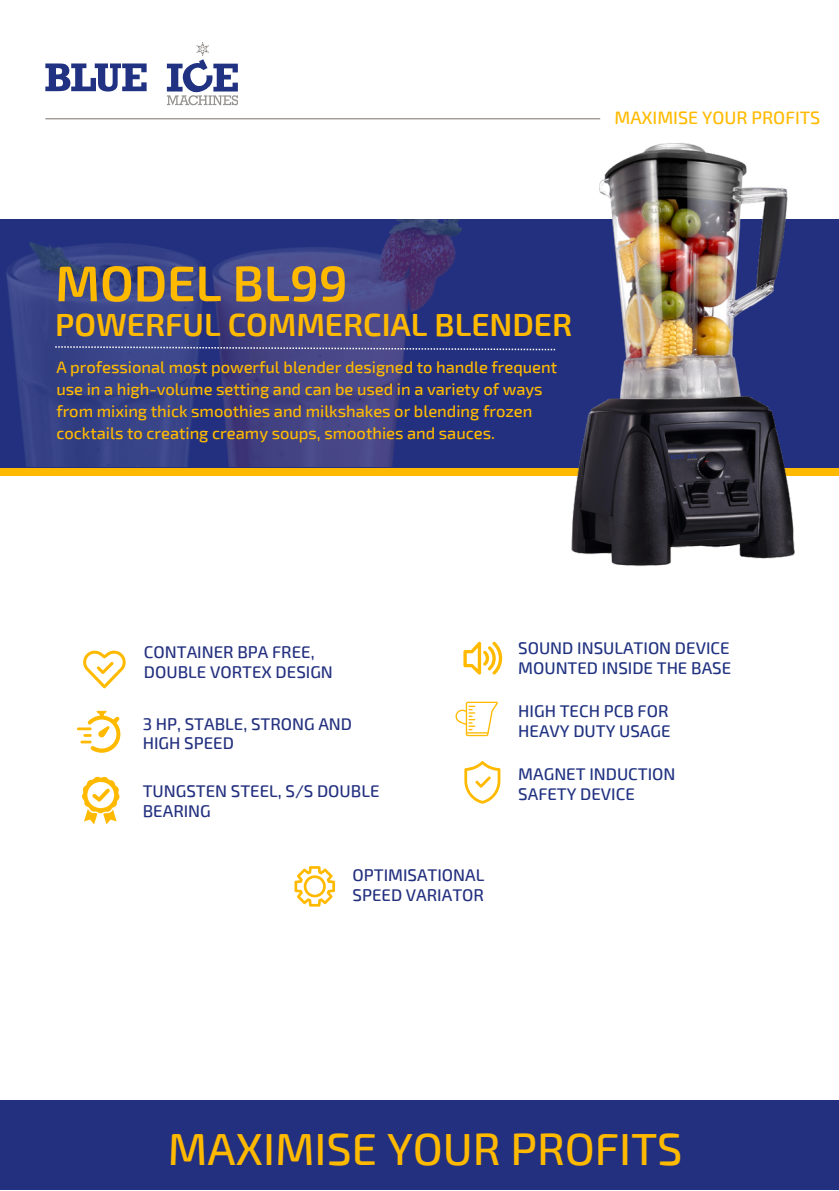
<style>
.page{position:relative;width:839px;height:1191px;background:#fff}
.page>*{position:absolute;margin:0;border:0;box-sizing:border-box;transform-origin:0 0}
.t1{font:600 50px "Exo 2";color:#ffba00}
.t2{font:500 45px "Exo 2";color:#ffba00}
.t3{font:600 32px "Exo 2";color:#ffba00}
.t4{font:500 18px "Exo 2";color:#ffba00}
.t5{font:500 17px/19.8px "Exo 2";color:#23307f}
.t6{font:500 17px/19.8px "Exo 2";color:#203281}
.t7{font:500 16.6px/22px "Exo 2";color:#ffba00}
</style>
<div class="page">
<div style="left:0;top:219px;width:838px;height:252px;background:#23307f"></div>
<svg style="left:45px;top:63px;width:102px;height:29px"></svg>
<div style="left:0;top:468px;width:838px;height:8px;background:#ffba00"></div>
<div style="left:0;top:1100px;width:838px;height:90px;background:#23307f"></div>
<svg style="left:167px;top:42px;width:71px;height:63px"></svg>
<hr style="left:45px;top:118px;width:555px;height:1px;background:#979491">
<img style="left:6px;top:219px;width:456px;height:248px">
<svg style="left:83px;top:651px;width:43px;height:37px"></svg>
<hr style="left:77px;top:727px;width:15px;height:3px;background:#ffba00">
<svg style="left:80px;top:711px;width:40px;height:42px"></svg>
<svg style="left:294px;top:866px;width:41px;height:41px"></svg>
<svg style="left:463px;top:642px;width:39px;height:33px"></svg>
<svg style="left:464px;top:761px;width:36px;height:43px"></svg>
<svg style="left:455px;top:702px;width:43px;height:34px"></svg>
<svg style="left:82px;top:776px;width:37px;height:48px"></svg>
<svg style="left:55px;top:346px;width:500px;height:4px"></svg>
<img style="left:555px;top:118px;width:240px;height:448px">
<svg style="left:670px;top:451px;width:27px;height:9px"></svg>
<p class="t4" style="left:614px;top:106px;width:207px">MAXIMISE YOUR PROFITS</p>
<h1 class="t1" style="left:55px;top:251px;width:294px">MODEL BL99</h1>
<h3 class="t3" style="left:55px;top:304px;width:518px">POWERFUL COMMERCIAL BLENDER</h3>
<p class="t7" style="left:56px;top:355px;width:502px">A professional most powerful blender designed to handle frequent use in a high-volume setting and can be used in a variety of ways from mixing thick smoothies and milkshakes or blending frozen cocktails to creating creamy soups, smoothies and sauces.</p>
<p class="t5" style="left:144px;top:641px;width:190px">CONTAINER BPA FREE,<br>DOUBLE VORTEX DESIGN</p>
<p class="t5" style="left:143px;top:713px;width:211px">3 HP, STABLE, STRONG AND<br>HIGH SPEED</p>
<p class="t5" style="left:143px;top:781px;width:238px">TUNGSTEN STEEL, S/S DOUBLE<br>BEARING</p>
<p class="t5" style="left:352px;top:865px;width:133px">OPTIMISATIONAL<br>SPEED VARIATOR</p>
<p class="t6" style="left:518px;top:637px;width:214px">SOUND INSULATION DEVICE<br>MOUNTED INSIDE THE BASE</p>
<p class="t6" style="left:518px;top:700px;width:154px">HIGH TECH PCB FOR<br>HEAVY DUTY USAGE</p>
<p class="t6" style="left:518px;top:763px;width:159px">MAGNET INDUCTION<br>SAFETY DEVICE</p>
<h2 class="t2" style="left:168px;top:1120px;width:516px">MAXIMISE YOUR PROFITS</h2>
</div>
